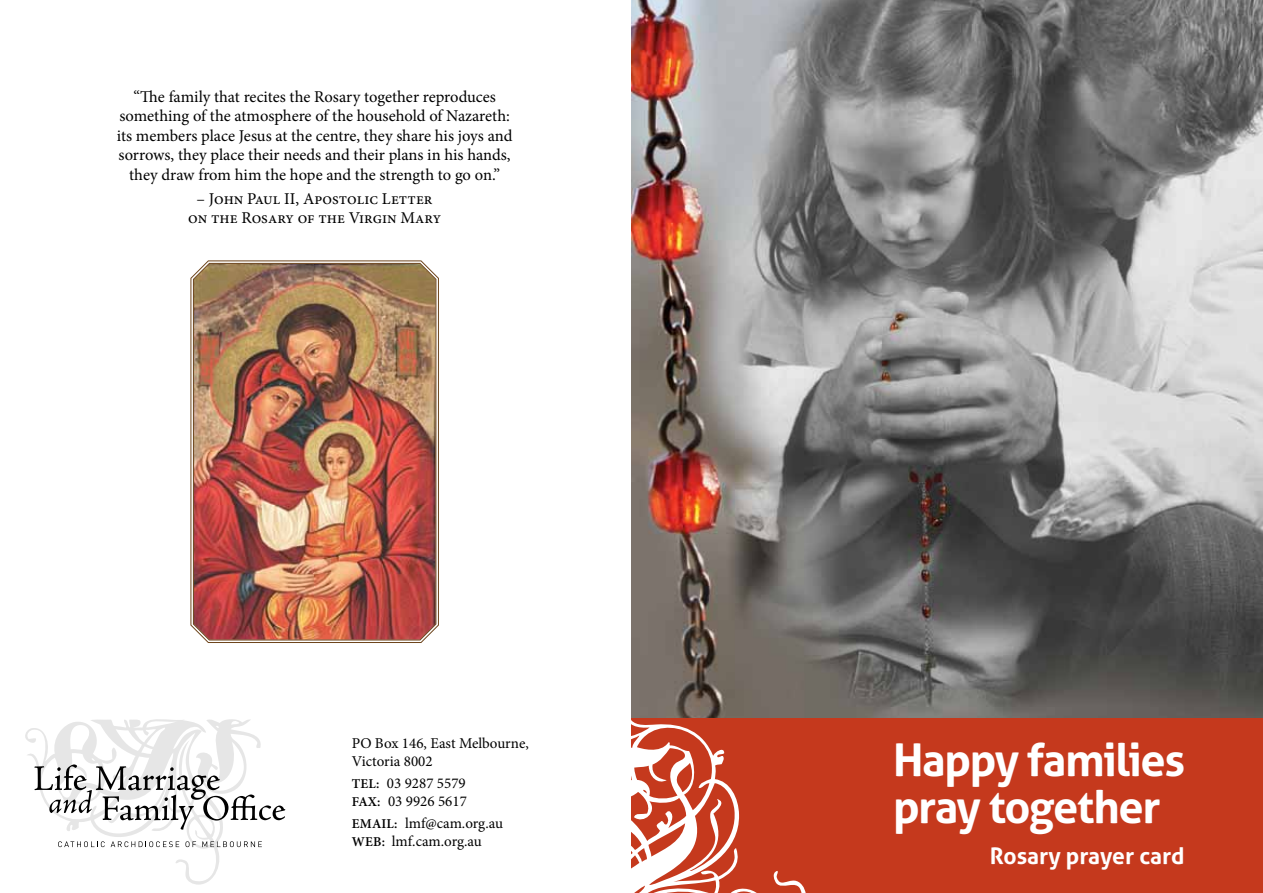
<style>
.page{position:relative;width:1263px;height:893px;background:#fff}
.page>*{position:absolute;margin:0;border:0;box-sizing:border-box;transform-origin:0 0}
.t1{font:700 45.15px/47.2px "Aller";letter-spacing:-.035em;color:#fff}
.t2{font:700 22.8px "Aller";color:#fff}
.t3{font:16.5px/19.5px "Minion Pro";letter-spacing:-.005em;color:#000;text-align:center}
.t4{font:15px/18px "Minion Pro";color:#000}
.s1{font-weight:600;font-size:13.5px}
</style>
<div class="page">
<svg style="left:190px;top:260px;width:249px;height:383px"></svg>
<img style="left:193px;top:263px;width:243px;height:377px">
<img style="left:631px;top:0;width:632px;height:718px">
<div style="left:631px;top:718px;width:632px;height:175px;background:#c5391d"></div>
<svg style="left:25px;top:719px;width:260px;height:166px"></svg>
<svg style="left:631px;top:709px;width:178px;height:184px"></svg>
<p class="t3" style="left:117px;top:87px;width:397px">“The family that recites the Rosary together reproduces something of the atmosphere of the household of Nazareth: its members place Jesus at the centre, they share his joys and sorrows, they place their needs and their plans in his hands, they draw from him the hope and the strength to go on.”</p>
<p class="t3" style="left:188px;top:189px;width:254px">– John Paul II, Apostolic Letter on the Rosary of the Virgin Mary</p>
<p class="t4" style="left:352px;top:734px;width:178px">PO Box 146, East Melbourne,<br>Victoria 8002</p>
<p class="t4" style="left:352px;top:774px;width:116px"><span class="s1">TEL:</span> 03 9287 5579<br><span class="s1">FAX:</span> 03 9926 5617</p>
<p class="t4" style="left:352px;top:814px;width:153px"><span class="s1">EMAIL:</span> lmf@cam.org.au<br><span class="s1">WEB:</span> lmf.cam.org.au</p>
<h1 class="t1" style="left:893px;top:736px;width:294px">Happy families pray together</h1>
<h2 class="t2" style="left:990px;top:841px;width:196px">Rosary prayer card</h2>
</div>
